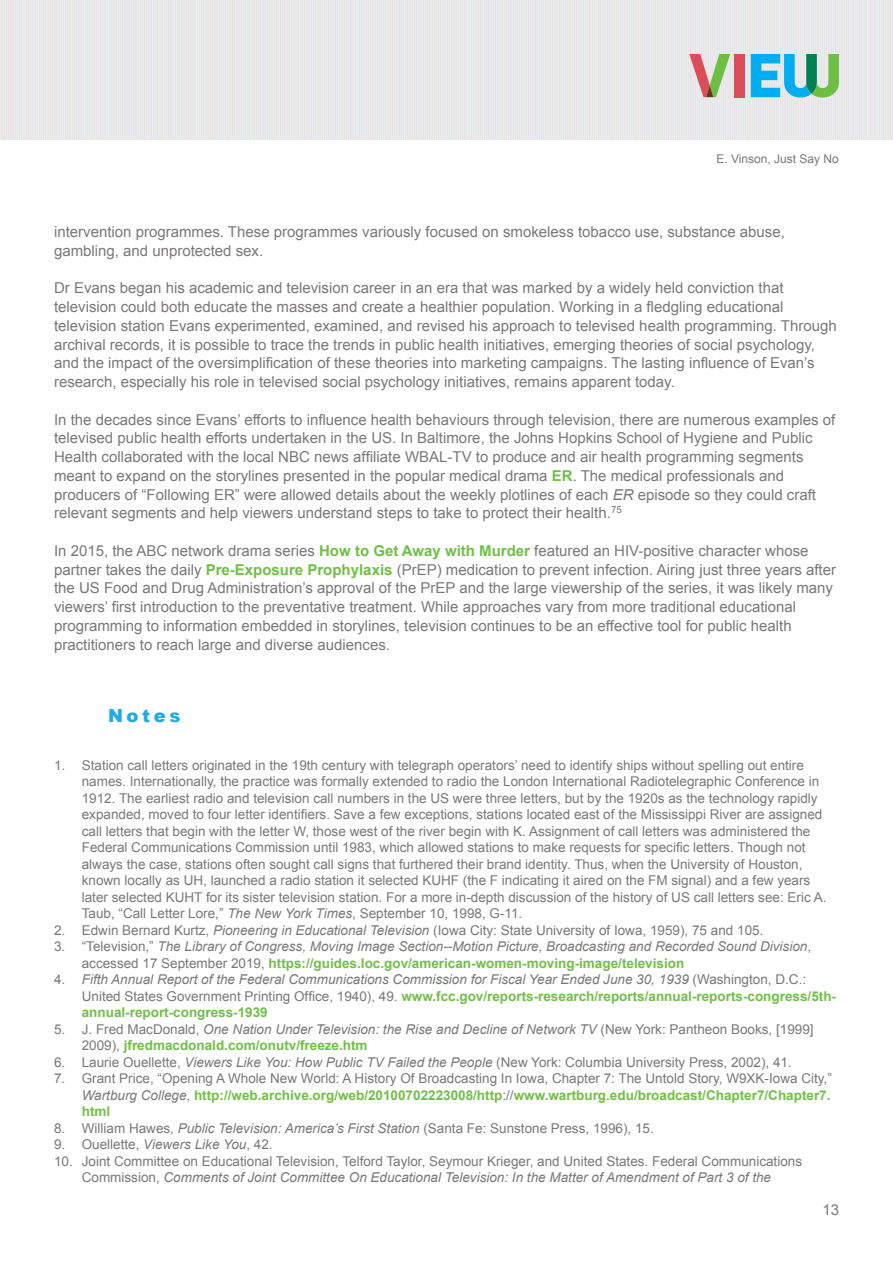
<style>
.page{position:relative;width:893px;height:1263px;background:#fff}
.page>*{position:absolute;margin:0;border:0;box-sizing:border-box;transform-origin:0 0}
.A_head{font:900 18px "Arial";letter-spacing:.2em;color:#22abe2}
.Body_text_next{font:15px/18.8px "Arial";color:#797877}
.Body_text_first{font:15px/18.8px "Arial";color:#797877}
.Notes{font:13.5px/16.5px "Arial";color:#797877}
.Notes-2{font:700 13.5px/16.5px "Arial";color:#70bf47}
.Notes-3{font:italic 13.5px/16.5px "Arial";color:#797877}
.t1{font:12px "Arial";color:#797877}
.s1{font-weight:700;color:#70bf47}
.s2{font-style:italic}
.s3{font-style:normal}
.s4{font-weight:700;font-style:normal;color:#70bf47}
.s5{font-weight:400;color:#797877}
.s6{font-weight:400;font-style:italic;color:#797877}
</style>
<div class="page">
<img style="left:0;top:0;width:893px;height:140px">
<div style="left:734px;top:54px;width:10px;height:43px;background:#db4d58"></div>
<svg style="left:751px;top:54px;width:88px;height:44px;background:#64c0c4"></svg>
<svg style="left:689px;top:54px;width:41px;height:43px;background:#c5b69c"></svg>
<p class="t1" style="left:716px;top:151px;width:124px">E. Vinson, Just Say No</p>
<p class="Body_text_first" style="left:54px;top:223px;width:732px">intervention programmes. These programmes variously focused on smokeless tobacco use, substance abuse, gambling, and unprotected sex.</p>
<p class="Body_text_next" style="left:54px;top:279px;width:784px">Dr Evans began his academic and television career in an era that was marked by a widely held conviction that television could both educate the masses and create a healthier population. Working in a fledgling educational television station Evans experimented, examined, and revised his approach to televised health programming. Through archival records, it is possible to trace the trends in public health initiatives, emerging theories of social psychology, and the impact of the oversimplification of these theories into marketing campaigns. The lasting influence of Evan’s research, especially his role in televised social psychology initiatives, remains apparent today.</p>
<p class="Body_text_next" style="left:54px;top:410px;width:783px">In the decades since Evans’ efforts to influence health behaviours through television, there are numerous examples of televised public health efforts undertaken in the US. In Baltimore, the Johns Hopkins School of Hygiene and Public Health collaborated with the local NBC news affiliate WBAL-TV to produce and air health programming segments meant to expand on the storylines presented in the popular medical drama <span class="s1">ER</span>. The medical professionals and producers of “Following ER” were allowed details about the weekly plotlines of each <span class="s2">ER</span> episode so they could craft relevant segments and help viewers understand steps to take to protect their health.<sup>75</sup></p>
<p class="Body_text_next" style="left:54px;top:541px;width:784px">In 2015, the ABC network drama series <span class="s1">How to Get Away with Murder</span> featured an HIV-positive character whose partner takes the daily <span class="s1">Pre-Exposure Prophylaxis</span> (PrEP) medication to prevent infection. Airing just three years after the US Food and Drug Administration’s approval of the PrEP and the large viewership of the series, it was likely many viewers’ first introduction to the preventative treatment. While approaches vary from more traditional educational programming to information embedded in storylines, television continues to be an effective tool for public health practitioners to reach large and diverse audiences.</p>
<p class="A_head" style="left:108px;top:703px;width:74px">Notes</p>
<p class="Notes" style="left:82px;top:757px;width:746px;text-indent:-28px">1. Station call letters originated in the 19th century with telegraph operators’ need to identify ships without spelling out entire names. Internationally, the practice was formally extended to radio the London International Radiotelegraphic Conference in 1912. The earliest radio and television call numbers in the US were three letters, but by the 1920s as the technology rapidly expanded, moved to four letter identifiers. Save a few exceptions, stations located east of the Mississippi River are assigned call letters that begin with the letter W, those west of the river begin with K. Assignment of call letters was administered the Federal Communications Commission until 1983, which allowed stations to make requests for specific letters. Though not always the case, stations often sought call signs that furthered their brand identity. Thus, when the University of Houston, known locally as UH, launched a radio station it selected KUHF (the F indicating it aired on the FM signal) and a few years later selected KUHT for its sister television station. For a more in-depth discussion of the history of US call letters see: Eric A.<br>Taub, “Call Letter Lore,” <span class="s2">The New York Times</span>, September 10, 1998, G-11.</p>
<p class="Notes" style="left:54px;top:922px;width:711px">2. Edwin Bernard Kurtz, <span class="s2">Pioneering in Educational Television</span> (Iowa City: State University of Iowa, 1959), 75 and 105.</p>
<p class="Notes-3" style="left:82px;top:938px;width:731px;text-indent:-28px"><span class="s3">3. “Television,”</span> The Library of Congress, Moving Image Section--Motion Picture, Broadcasting and Recorded Sound Division<span class="s3">, accessed 17 September 2019,</span> <span class="s4">https://guides.loc.gov/american-women-moving-image/television</span></p>
<p class="Notes-2" style="left:82px;top:972px;width:756px;text-indent:-28px"><span class="s5">4.</span> <span class="s6">Fifth Annual Report of the Federal Communications Commission for Fiscal Year Ended June 30, 1939</span> <span class="s5">(Washington, D.C.:<br>United States Government Printing Office, 1940), 49.</span> www.fcc.gov/reports-research/reports/annual-reports-congress/5th&shy;annual-report-congress-1939</p>
<p class="Notes" style="left:82px;top:1021px;width:733px;text-indent:-28px">5. J. Fred MacDonald, <span class="s2">One Nation Under Television: the Rise and Decline of Network TV</span> (New York: Pantheon Books, [1999]<br>2009), <span class="s1">jfredmacdonald.com/onutv/freeze.htm</span></p>
<p class="Notes" style="left:54px;top:1054px;width:739px">6. Laurie Ouellette, <span class="s2">Viewers Like You: How Public TV Failed the People</span> (New York: Columbia University Press, 2002), 41.</p>
<p class="Notes" style="left:82px;top:1070px;width:752px;text-align:justify;text-indent:-28px">7. Grant Price, “Opening A Whole New World: A History Of Broadcasting In Iowa, Chapter 7: The Untold Story, W9XK-Iowa City,” <span class="s2">Wartburg College</span>, <span class="s1">http://web.archive.org/web/20100702223008/http</span>://<span class="s1">www.wartburg.edu/broadcast/Chapter7/Chapter7. html</span></p>
<p class="Notes" style="left:54px;top:1120px;width:601px">8. William Hawes, <span class="s2">Public Television: America’s First Station</span> (Santa Fe: Sunstone Press, 1996), 15.</p>
<p class="Notes" style="left:54px;top:1136px;width:220px">9. Ouellette, <span class="s2">Viewers Like You</span>, 42.</p>
<p class="Notes" style="left:54px;top:1153px;width:750px;text-align:center">10. Joint Committee on Educational Television, Telford Taylor, Seymour Krieger, and United States. Federal Communications<br>Commission, <span class="s2">Comments of Joint Committee On Educational Television: In the Matter of Amendment of Part 3 of the</span></p>
<p class="Body_text_next" style="left:822px;top:1201px;width:18px">13</p>
</div>
